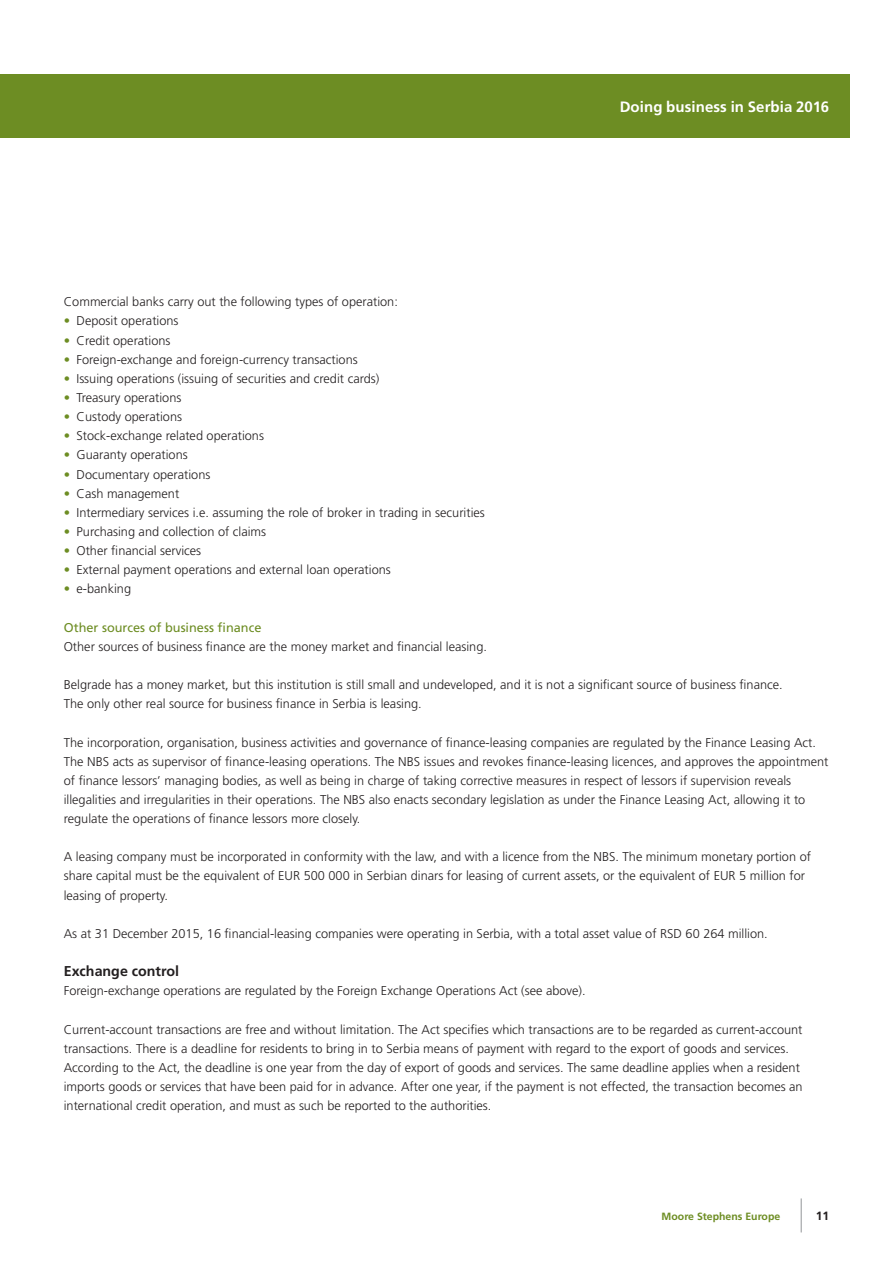
<style>
.page{position:relative;width:893px;height:1263px;background:#fff}
.page>*{position:absolute;margin:0;border:0;box-sizing:border-box;transform-origin:0 0}
.t1{font:700 15px "Frutiger LT Std";letter-spacing:.005em;color:#fff}
.t2{font:700 14.25px "Frutiger LT Std";color:#231f20}
.t3{font:300 12.75px/19.2px "Frutiger LT Std";color:#231f20}
.t4{font:12.75px "Frutiger LT Std";color:#6d8d23}
.t5{font:700 12px "Frutiger LT Std";color:#231f20}
.t6{font:700 10.5px "Frutiger LT Std";color:#6d8d23}
.s1{color:#6d8d23}
</style>
<div class="page">
<div style="left:0;top:74px;width:850px;height:64px;background:#6d8d23"></div>
<hr style="left:801px;top:1198px;width:1px;height:34px;background:#939598">
<p class="t1" style="left:620px;top:98px;width:211px">Doing business in Serbia 2016</p>
<p class="t3" style="left:64px;top:292px;width:336px">Commercial banks carry out the following types of operation:</p>
<p class="t3" style="left:64px;top:312px;width:116px"><span class="s1">•</span> Deposit operations</p>
<p class="t3" style="left:64px;top:331px;width:108px"><span class="s1">•</span> Credit operations</p>
<p class="t3" style="left:64px;top:350px;width:295px"><span class="s1">•</span> Foreign-exchange and foreign-currency transactions</p>
<p class="t3" style="left:64px;top:369px;width:317px"><span class="s1">•</span> Issuing operations (issuing of securities and credit cards)</p>
<p class="t3" style="left:64px;top:388px;width:119px"><span class="s1">•</span> Treasury operations</p>
<p class="t3" style="left:64px;top:407px;width:120px"><span class="s1">•</span> Custody operations</p>
<p class="t3" style="left:64px;top:426px;width:202px"><span class="s1">•</span> Stock-exchange related operations</p>
<p class="t3" style="left:64px;top:446px;width:125px"><span class="s1">•</span> Guaranty operations</p>
<p class="t3" style="left:64px;top:465px;width:148px"><span class="s1">•</span> Documentary operations</p>
<p class="t3" style="left:64px;top:484px;width:117px"><span class="s1">•</span> Cash management</p>
<p class="t3" style="left:64px;top:503px;width:423px"><span class="s1">•</span> Intermediary services i.e. assuming the role of broker in trading in securities</p>
<p class="t3" style="left:64px;top:522px;width:204px"><span class="s1">•</span> Purchasing and collection of claims</p>
<p class="t3" style="left:64px;top:541px;width:139px"><span class="s1">•</span> Other financial services</p>
<p class="t3" style="left:64px;top:560px;width:329px"><span class="s1">•</span> External payment operations and external loan operations</p>
<p class="t3" style="left:64px;top:579px;width:69px"><span class="s1">•</span> e-banking</p>
<p class="t4" style="left:64px;top:620px;width:199px">Other sources of business finance</p>
<p class="t3" style="left:64px;top:637px;width:425px">Other sources of business finance are the money market and financial leasing.</p>
<p class="t3" style="left:64px;top:675px;width:720px">Belgrade has a money market, but this institution is still small and undeveloped, and it is not a significant source of business finance.<br>The only other real source for business finance in Serbia is leasing.</p>
<p class="t3" style="left:64px;top:733px;width:766px">The incorporation, organisation, business activities and governance of finance-leasing companies are regulated by the Finance Leasing Act.<br>The NBS acts as supervisor of finance-leasing operations. The NBS issues and revokes finance-leasing licences, and approves the appointment of finance lessors’ managing bodies, as well as being in charge of taking corrective measures in respect of lessors if supervision reveals illegalities and irregularities in their operations. The NBS also enacts secondary legislation as under the Finance Leasing Act, allowing it to regulate the operations of finance lessors more closely.</p>
<p class="t3" style="left:64px;top:847px;width:749px">A leasing company must be incorporated in conformity with the law, and with a licence from the NBS. The minimum monetary portion of share capital must be the equivalent of EUR 500 000 in Serbian dinars for leasing of current assets, or the equivalent of EUR 5 million for leasing of property.</p>
<p class="t3" style="left:64px;top:924px;width:706px">As at 31 December 2015, 16 financial-leasing companies were operating in Serbia, with a total asset value of RSD 60 264 million.</p>
<p class="t2" style="left:64px;top:963px;width:117px">Exchange control</p>
<p class="t3" style="left:64px;top:981px;width:523px">Foreign-exchange operations are regulated by the Foreign Exchange Operations Act (see above).</p>
<p class="t3" style="left:64px;top:1020px;width:740px">Current-account transactions are free and without limitation. The Act specifies which transactions are to be regarded as current-account transactions. There is a deadline for residents to bring in to Serbia means of payment with regard to the export of goods and services.<br>According to the Act, the deadline is one year from the day of export of goods and services. The same deadline applies when a resident imports goods or services that have been paid for in advance. After one year, if the payment is not effected, the transaction becomes an international credit operation, and must as such be reported to the authorities.</p>
<p class="t6" style="left:662px;top:1210px;width:120px">Moore Stephens Europe</p>
<p class="t5" style="left:816px;top:1209px;width:15px">11</p>
</div>
